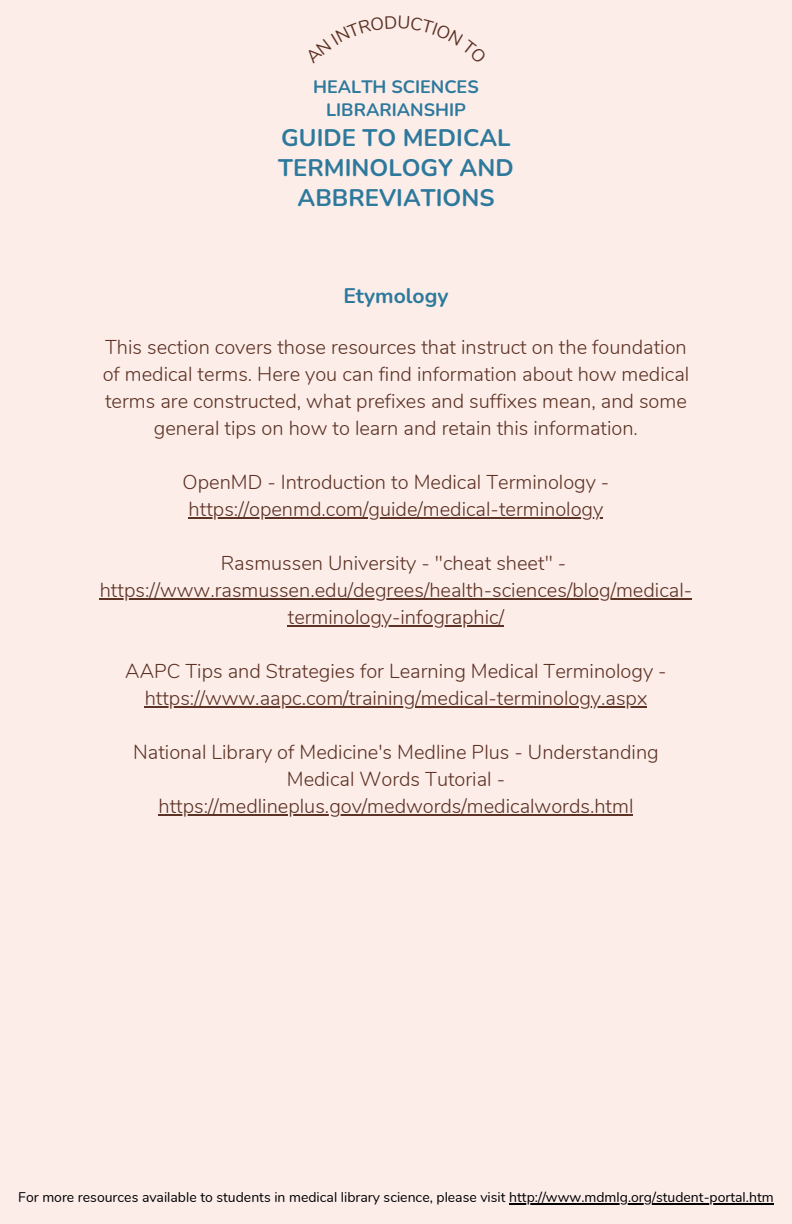
<style>
.page{position:relative;width:792px;height:1224px;background:#fcede9}
.page>*{position:absolute;margin:0;border:0;box-sizing:border-box;transform-origin:0 0}
.t1{font:700 24px/30px "Nunito";color:#2d799c;text-align:center}
.t2{font:700 21.2px "Nunito";color:#2d799c}
.t3{font:300 20px/27px "Nunito";color:#5c3224;text-align:center}
.t4{font:700 18px/22.4px "Nunito";color:#2d799c;text-align:center}
.t5{font:14px "Nunito";color:#000}
</style>
<div class="page">
<hr style="left:189px;top:517px;width:414px;height:2px;background:#5c3224">
<hr style="left:100px;top:598px;width:592px;height:2px;background:#5c3224">
<hr style="left:288px;top:625px;width:216px;height:2px;background:#5c3224">
<hr style="left:145px;top:706px;width:502px;height:2px;background:#5c3224">
<hr style="left:159px;top:814px;width:474px;height:2px;background:#5c3224">
<hr style="left:509px;top:1203px;width:265px;height:2px;background:#000">
<p class="t4" style="left:313px;top:76px;width:167px">HEALTH SCIENCES<br>LIBRARIANSHIP</p>
<p class="t1" style="left:278px;top:123px;width:237px">GUIDE TO MEDICAL<br>TERMINOLOGY AND<br>ABBREVIATIONS</p>
<p class="t2" style="left:343px;top:282px;width:107px">Etymology</p>
<p class="t3" style="left:103px;top:334px;width:588px">This section covers those resources that instruct on the foundation of medical terms. Here you can find information about how medical terms are constructed, what prefixes and suffixes mean, and some general tips on how to learn and retain this information.</p>
<p class="t3" style="left:183px;top:469px;width:428px">OpenMD - Introduction to Medical Terminology - https://openmd.com/guide/medical-terminology</p>
<p class="t3" style="left:221px;top:550px;width:347px">Rasmussen University - "cheat sheet" -</p>
<p class="t3" style="left:100px;top:577px;width:594px">https://www.rasmussen.edu/degrees/health-sciences/blog/medical&shy;terminology-infographic/</p>
<p class="t3" style="left:125px;top:658px;width:543px">AAPC Tips and Strategies for Learning Medical Terminology - https://www.aapc.com/training/medical-terminology.aspx</p>
<p class="t3" style="left:133px;top:739px;width:527px">National Library of Medicine's Medline Plus - Understanding<br>Medical Words Tutorial - https://medlineplus.gov/medwords/medicalwords.html</p>
<p class="t5" style="left:18px;top:1188px;width:757px">For more resources available to students in medical library science, please visit http://www.mdmlg.org/student-portal.htm</p>
</div>
